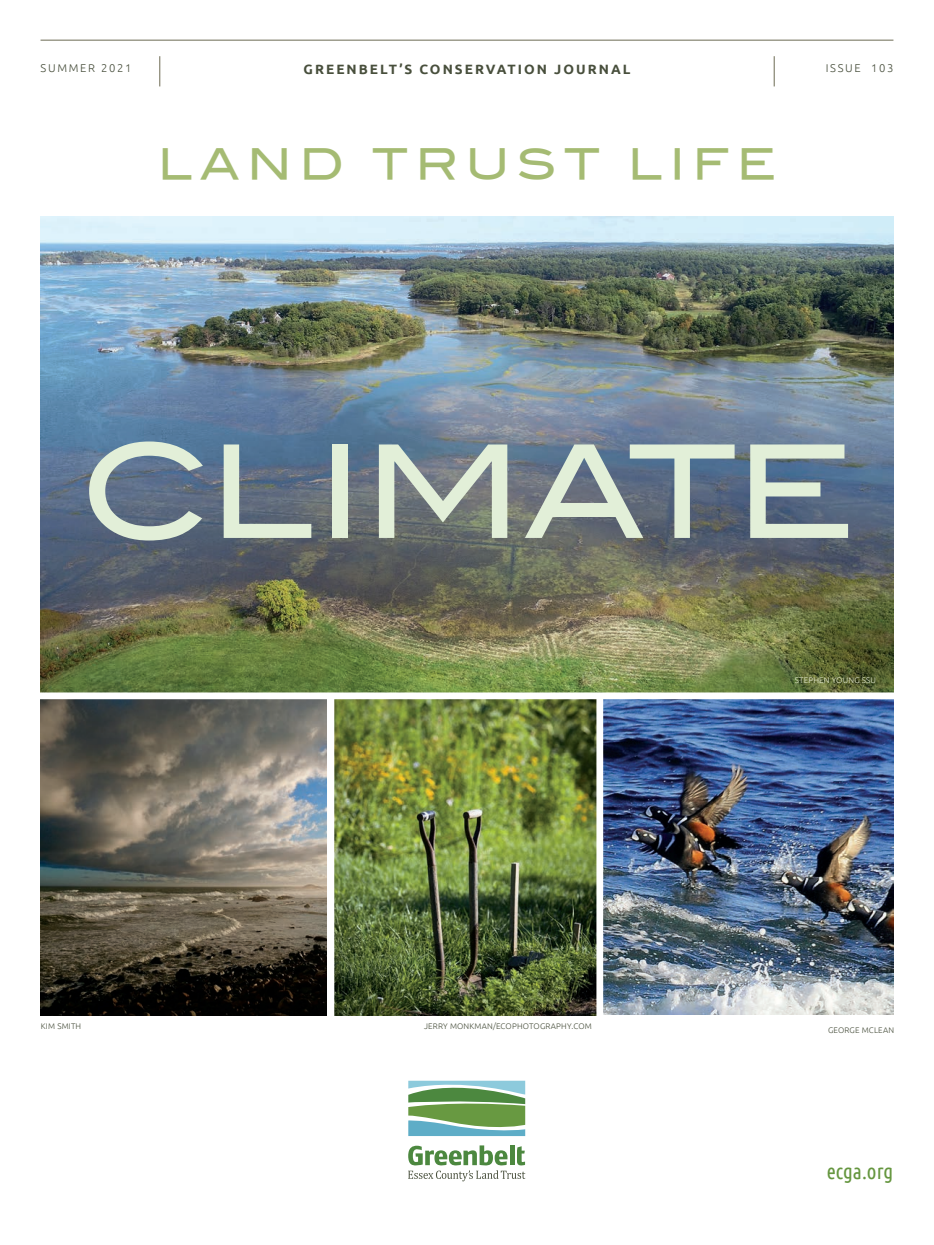
<style>
.page{position:relative;width:934px;height:1245px;background:#fff}
.page>*{position:absolute;margin:0;border:0;box-sizing:border-box;transform-origin:0 0}
.t1{font:129px "Blair Md ITCTT Medium";letter-spacing:-.01em;color:#e2efd8}
.t2{font:42px "Blair Md ITCTT Medium";letter-spacing:.18em;color:#a5bb73}
.t3{font:21px "Ubuntu Condensed";color:#65963f}
.t4{font:700 13.5px "Ubuntu";letter-spacing:.15em;color:#484f3c}
.t5{font:300 11.25px "Ubuntu";letter-spacing:.15em;color:#484f3c}
.t6{font:300 8.1px "Ubuntu";letter-spacing:.02em;color:#484f3c}
.t7{font:300 8.1px "Ubuntu";letter-spacing:.02em;color:#e8eed2}
</style>
<div class="page">
<img style="left:603px;top:699px;width:290px;height:315px">
<img style="left:334px;top:699px;width:262px;height:316px">
<img style="left:40px;top:699px;width:287px;height:316px">
<img style="left:40px;top:216px;width:853px;height:476px">
<hr style="left:40px;top:40px;width:853px;height:1px;background:#6d6b53">
<svg style="left:408px;top:1145px;width:117px;height:36px"></svg>
<svg style="left:408px;top:1080px;width:117px;height:55px;background:#80b18a"></svg>
<hr style="left:773px;top:56px;width:1px;height:30px;background:#6d6b53">
<hr style="left:159px;top:56px;width:1px;height:30px;background:#6d6b53">
<p class="t5" style="left:40px;top:61px;width:92px">SUMMER 2021</p>
<p class="t4" style="left:303px;top:61px;width:328px">GREENBELT’S CONSERVATION JOURNAL</p>
<p class="t5" style="left:825px;top:61px;width:69px">ISSUE 103</p>
<p class="t2" style="left:158px;top:129px;width:619px">LAND TRUST LIFE</p>
<p class="t1" style="left:78px;top:386px;width:778px">CLIMATE</p>
<p class="t6" style="left:41px;top:1021px;width:42px">KIM SMITH</p>
<p class="t6" style="left:424px;top:1021px;width:169px">JERRY MONKMAN/ECOPHOTOGRAPHY.COM</p>
<p class="t7" style="left:794px;top:675px;width:83px">STEPHEN YOUNG SSU</p>
<p class="t6" style="left:827px;top:1024px;width:68px">GEORGE MCLEAN</p>
<p class="t3" style="left:826px;top:1158px;width:68px">ecga.org</p>
</div>
